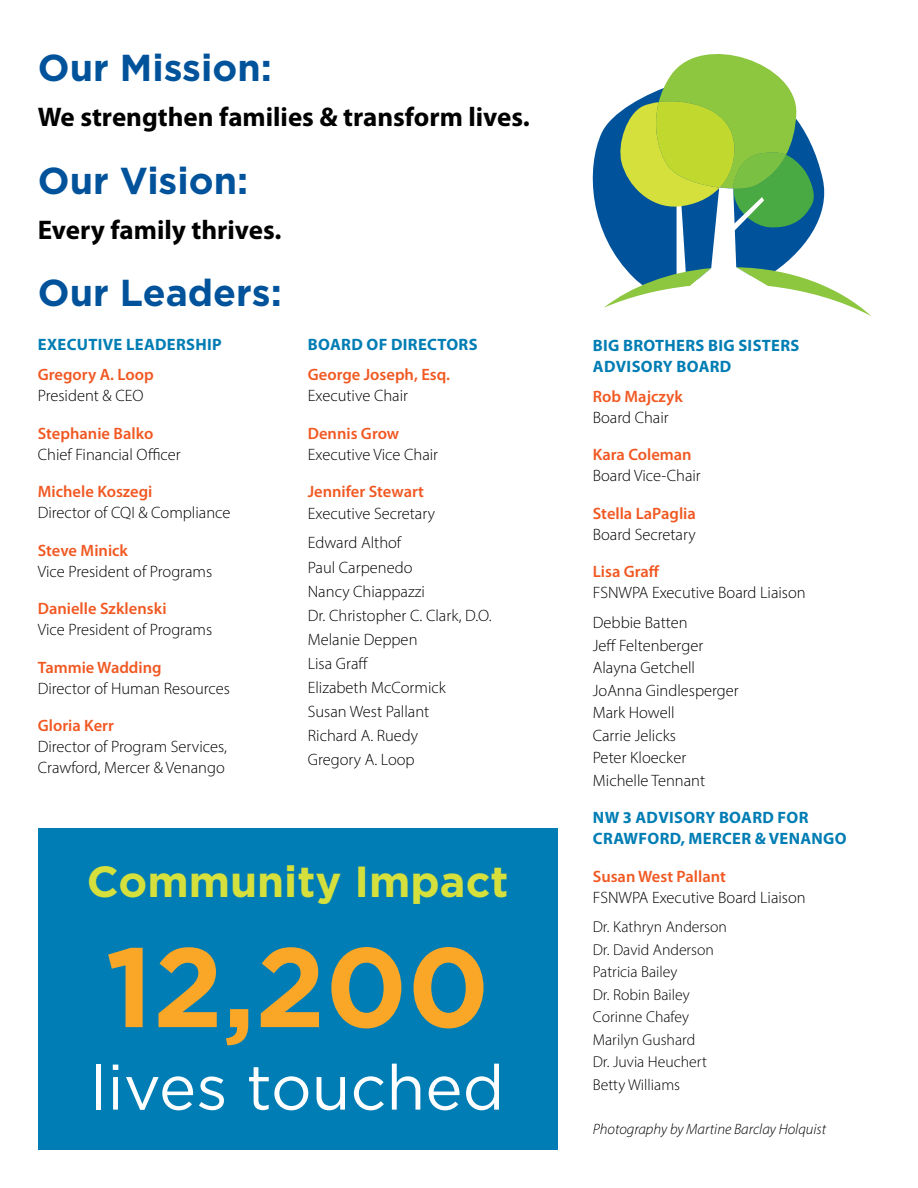
<style>
.page{position:relative;width:918px;height:1188px;background:#fff}
.page>*{position:absolute;margin:0;border:0;box-sizing:border-box;transform-origin:0 0}
.t1{font:700 112.5px "Gotham";color:#faa627}
.t2{font:63px "Gotham";color:#fff}
.t3{font:700 43.5px "Gotham";color:#d6e03d}
.t4{font:700 37.5px "Gotham";color:#00539b}
.t5{font:700 27px "Myriad Pro";color:#000}
.t6{font:300 16.5px/24px "Myriad Pro";color:#000}
.t7{font:600 16.5px "Myriad Pro";color:#f15822}
.t8{font:700 16.5px/21px "Myriad Pro";letter-spacing:.02em;color:#007db4}
.t9{font:300 15.75px/22.5px "Myriad Pro";color:#000}
.t10{font:italic 300 15px "Myriad Pro";color:#000}
</style>
<div class="page">
<div style="left:38px;top:828px;width:519px;height:322px;background:#007db4"></div>
<svg style="left:592px;top:129px;width:12px;height:105px"></svg>
<svg style="left:604px;top:54px;width:267px;height:262px"></svg>
<h3 class="t4" style="left:38px;top:46px;width:235px">Our Mission:</h3>
<h3 class="t5" style="left:38px;top:100px;width:494px">We strengthen families &amp; transform lives.</h3>
<h3 class="t4" style="left:38px;top:159px;width:212px">Our Vision:</h3>
<h3 class="t5" style="left:38px;top:212px;width:245px">Every family thrives.</h3>
<h3 class="t4" style="left:38px;top:271px;width:246px">Our Leaders:</h3>
<p class="t8" style="left:38px;top:334px;width:185px">EXECUTIVE LEADERSHIP</p>
<p class="t7" style="left:38px;top:364px;width:117px">Gregory A. Loop</p>
<p class="t6" style="left:38px;top:384px;width:107px">President &amp; CEO</p>
<p class="t7" style="left:38px;top:423px;width:117px">Stephanie Balko</p>
<p class="t6" style="left:38px;top:442px;width:145px">Chief Financial Officer</p>
<p class="t7" style="left:38px;top:481px;width:116px">Michele Koszegi</p>
<p class="t6" style="left:38px;top:501px;width:194px">Director of CQI &amp; Compliance</p>
<p class="t7" style="left:38px;top:540px;width:92px">Steve Minick</p>
<p class="t6" style="left:38px;top:559px;width:176px">Vice President of Programs</p>
<p class="t7" style="left:38px;top:598px;width:130px">Danielle Szklenski</p>
<p class="t6" style="left:38px;top:618px;width:176px">Vice President of Programs</p>
<p class="t7" style="left:38px;top:657px;width:125px">Tammie Wadding</p>
<p class="t6" style="left:38px;top:676px;width:194px">Director of Human Resources</p>
<p class="t7" style="left:38px;top:715px;width:78px">Gloria Kerr</p>
<p class="t6" style="left:38px;top:736px;width:191px;line-height:21px">Director of Program Services,<br>Crawford, Mercer &amp; Venango</p>
<p class="t8" style="left:308px;top:334px;width:171px">BOARD OF DIRECTORS</p>
<p class="t7" style="left:308px;top:364px;width:144px">George Joseph, Esq.</p>
<p class="t6" style="left:308px;top:384px;width:102px">Executive Chair</p>
<p class="t7" style="left:308px;top:423px;width:93px">Dennis Grow</p>
<p class="t6" style="left:308px;top:442px;width:132px">Executive Vice Chair</p>
<p class="t7" style="left:308px;top:481px;width:118px">Jennifer Stewart</p>
<p class="t6" style="left:308px;top:498px;width:129px;line-height:30px">Executive Secretary<br>Edward Althof</p>
<p class="t6" style="left:308px;top:555px;width:185px">Paul Carpenedo<br>Nancy Chiappazzi<br>Dr. Christopher C. Clark, D.O.<br>Melanie Deppen<br>Lisa Graff<br>Elizabeth McCormick<br>Susan West Pallant<br>Richard A. Ruedy<br>Gregory A. Loop</p>
<h3 class="t3" style="left:87px;top:857px;width:423px">Community Impact</h3>
<h1 class="t1" style="left:106px;top:922px;width:386px">12,200</h1>
<h2 class="t2" style="left:91px;top:1052px;width:415px">lives touched</h2>
<p class="t8" style="left:593px;top:334px;width:208px">BIG BROTHERS BIG SISTERS<br>ADVISORY BOARD</p>
<p class="t7" style="left:593px;top:386px;width:92px">Rob Majczyk</p>
<p class="t6" style="left:593px;top:405px;width:77px">Board Chair</p>
<p class="t7" style="left:593px;top:444px;width:100px">Kara Coleman</p>
<p class="t6" style="left:593px;top:463px;width:110px">Board Vice-Chair</p>
<p class="t7" style="left:593px;top:503px;width:105px">Stella LaPaglia</p>
<p class="t6" style="left:593px;top:522px;width:104px">Board Secretary</p>
<p class="t7" style="left:593px;top:561px;width:68px">Lisa Graff</p>
<p class="t6" style="left:593px;top:577px;width:214px;line-height:30px">FSNWPA Executive Board Liaison<br>Debbie Batten</p>
<p class="t6" style="left:593px;top:634px;width:147px;line-height:22.5px">Jeff Feltenberger<br>Alayna Getchell<br>JoAnna Gindlesperger<br>Mark Howell<br>Carrie Jelicks<br>Peter Kloecker<br>Michelle Tennant</p>
<p class="t8" style="left:593px;top:807px;width:255px">NW 3 ADVISORY BOARD FOR<br>CRAWFORD, MERCER &amp; VENANGO</p>
<p class="t7" style="left:593px;top:866px;width:135px">Susan West Pallant</p>
<p class="t6" style="left:593px;top:885px;width:214px">FSNWPA Executive Board Liaison</p>
<p class="t9" style="left:593px;top:916px;width:136px">Dr. Kathryn Anderson<br>Dr. David Anderson<br>Patricia Bailey<br>Dr. Robin Bailey<br>Corinne Chafey<br>Marilyn Gushard<br>Dr. Juvia Heuchert<br>Betty Williams</p>
<p class="t10" style="left:593px;top:1120px;width:235px">Photography by Martine Barclay Holquist</p>
</div>
